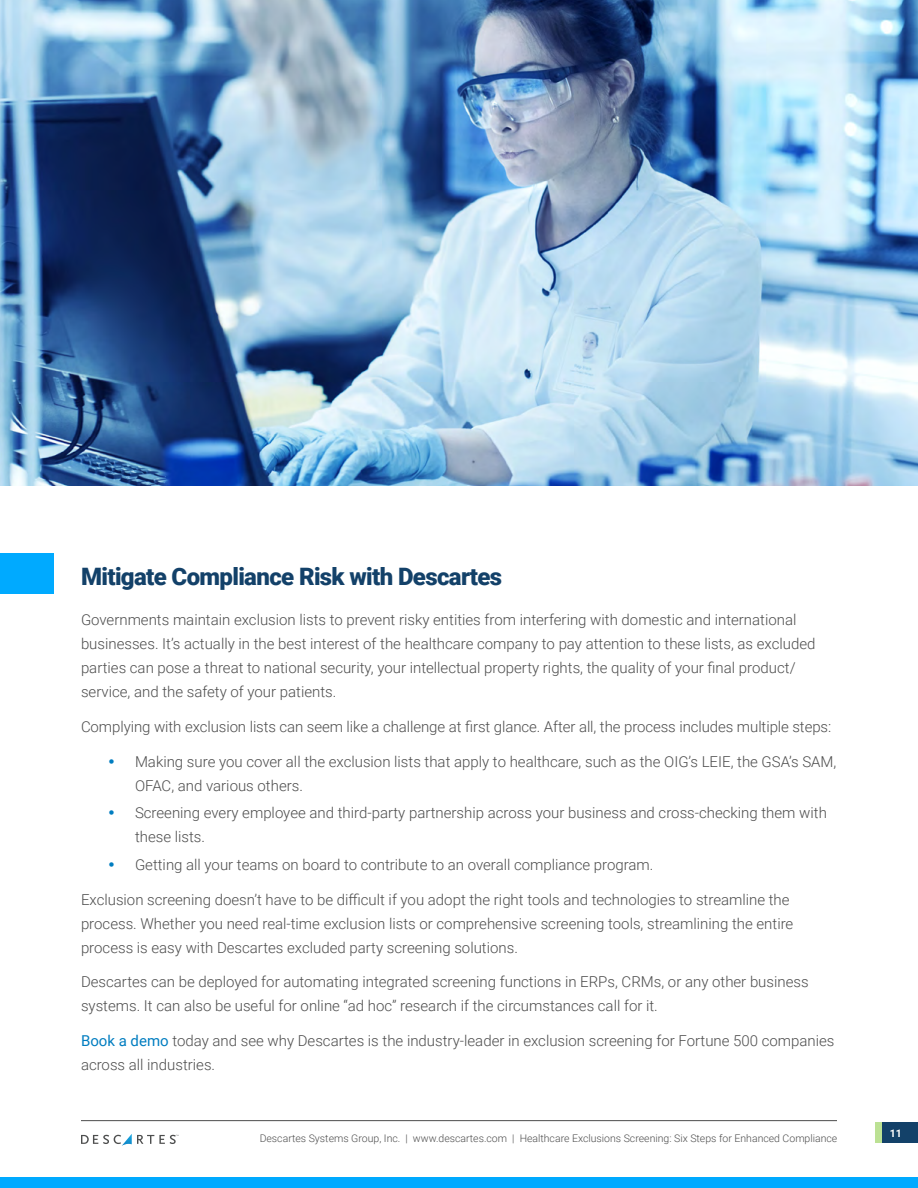
<style>
.page{position:relative;width:918px;height:1188px;background:#fff}
.page>*{position:absolute;margin:0;border:0;box-sizing:border-box;transform-origin:0 0}
.t1{font:900 24px "Roboto";letter-spacing:-.025em;color:#134169}
.t2{font:300 15px/24px "Roboto";color:#4d4d4d}
.t3{font:700 11.1px "Roboto";color:#fff}
.t4{font:300 10.5px "Roboto";color:#4d4d4d}
.s1{font-weight:400;color:#007dc0}
.s2{font-size:10.5px}
</style>
<div class="page">
<svg style="left:81px;top:1134px;width:98px;height:12px"></svg>
<hr style="left:81px;top:1120px;width:756px;height:1px;background:#4d4d4d">
<div style="left:882px;top:1122px;width:36px;height:21px;background:#134169"></div>
<div style="left:876px;top:1122px;width:6px;height:21px;background:#bce194"></div>
<div style="left:0;top:1177px;width:918px;height:11px;background:#0af"></div>
<div style="left:0;top:554px;width:54px;height:40px;background:#0af"></div>
<img style="left:0;top:0;width:918px;height:486px">
<h1 class="t1" style="left:81px;top:560px;width:423px">Mitigate Compliance Risk with Descartes</h1>
<p class="t2" style="left:81px;top:607px;width:736px">Governments maintain exclusion lists to prevent risky entities from interfering with domestic and international businesses. It’s actually in the best interest of the healthcare company to pay attention to these lists, as excluded parties can pose a threat to national security, your intellectual property rights, the quality of your final product/ service, and the safety of your patients.</p>
<p class="t2" style="left:81px;top:714px;width:752px">Complying with exclusion lists can seem like a challenge at first glance. After all, the process includes multiple steps:</p>
<p class="t2" style="left:135px;top:749px;width:703px">Making sure you cover all the exclusion lists that apply to healthcare, such as the OIG’s LEIE, the GSA’s SAM,<br>OFAC, and various others.</p>
<p class="t2" style="left:135px;top:800px;width:693px">Screening every employee and third-party partnership across your business and cross-checking them with these lists.</p>
<p class="t2" style="left:135px;top:852px;width:520px">Getting all your teams on board to contribute to an overall compliance program.</p>
<p class="t2" style="left:81px;top:887px;width:714px">Exclusion screening doesn’t have to be difficult if you adopt the right tools and technologies to streamline the process. Whether you need real-time exclusion lists or comprehensive screening tools, streamlining the entire process is easy with Descartes excluded party screening solutions.</p>
<p class="t2" style="left:81px;top:969px;width:729px">Descartes can be deployed for automating integrated screening functions in ERPs, CRMs, or any other business systems. It can also be useful for online “ad hoc” research if the circumstances call for it.</p>
<p class="t2" style="left:81px;top:1028px;width:755px"><span class="s1">Book a demo</span> today and see why Descartes is the industry-leader in exclusion screening for Fortune 500 companies across all industries.</p>
<p class="t4" style="left:260px;top:1131px;width:579px">Descartes Systems Group, Inc. | www.descartes.com | Healthcare Exclusions Screening: Six Steps for Enhanced Compliance</p>
<p class="t3" style="left:889px;top:1126px;width:15px">11<span class="s2">11</span></p>
</div>
